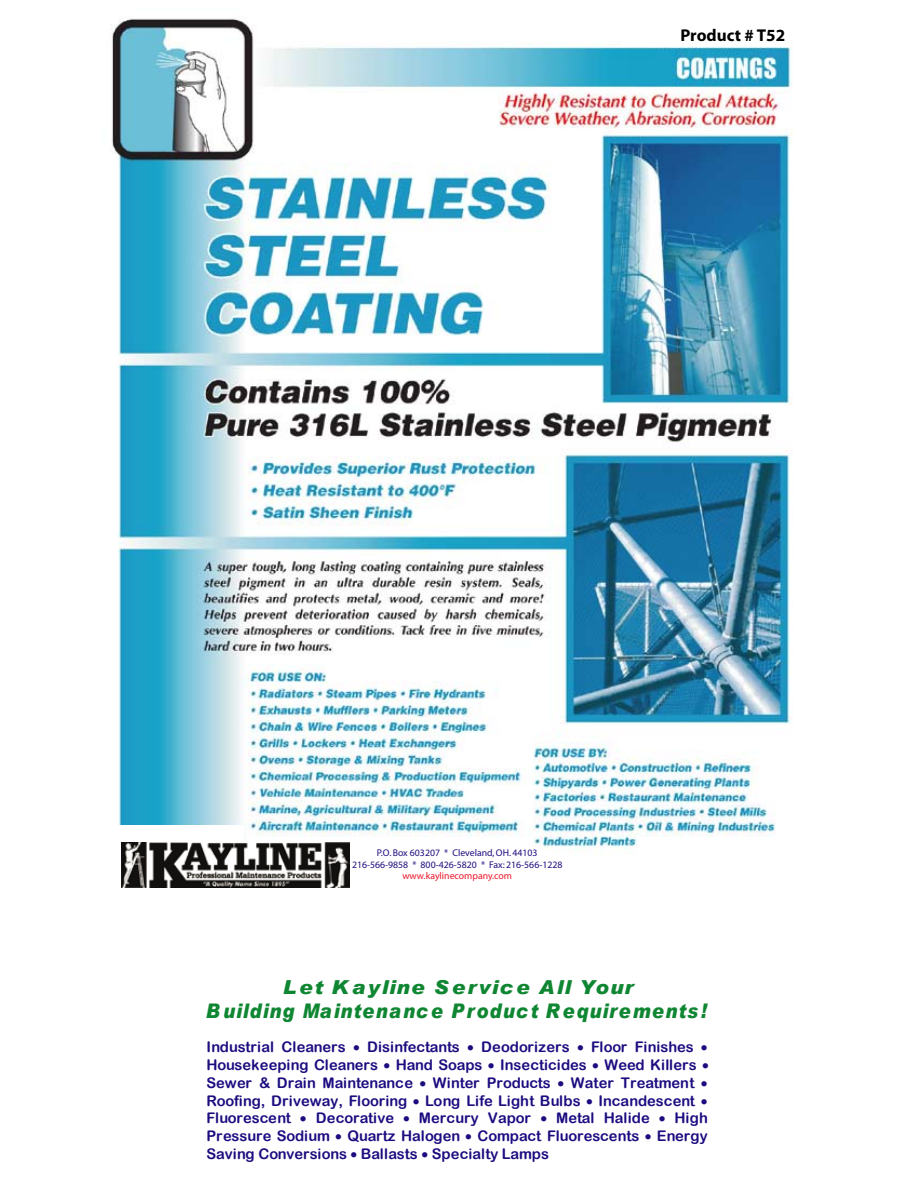
<style>
.page{position:relative;width:918px;height:1188px;background:#fff}
.page>*{position:absolute;margin:0;border:0;box-sizing:border-box;transform-origin:0 0}
.t1{font:italic 900 20.1px "Arial";letter-spacing:.055em;color:#0f8632;scale:.89 1}
.t2{font:italic 900 19.2px "Arial";letter-spacing:.075em;color:#0f8632;scale:1.05 1}
.t3{font:700 17.1px "Myriad";color:#000}
.t4{font:14.7px/17.7px "Arial Rounded MT Bold";letter-spacing:-.005em;color:#1b0c80;text-align:justify}
.t5{font:9.75px/11.7px "Myriad";color:#1f0f7f;text-align:center}
.t6{font:9.75px "Myriad";color:#ee1627}
</style>
<div class="page">
<img style="left:111px;top:18px;width:682px;height:835px">
<div style="left:622px;top:21px;width:169px;height:25px;background:#fff"></div>
<div style="left:116px;top:841px;width:410px;height:89px;background:#fff"></div>
<div style="left:115px;top:825px;width:129px;height:32px;background:#fff"></div>
<div style="left:514px;top:850px;width:38px;height:65px;background:#fff"></div>
<img style="left:121px;top:843px;width:229px;height:45px">
<p class="t3" style="left:681px;top:26px;width:106px">Product # T52</p>
<p class="t5" style="left:352px;top:847px;width:212px">P.O. Box 603207 * Cleveland, OH. 44103<br>216-566-9858 * 800-426-5820 * Fax: 216-566-1228</p>
<p class="t6" style="left:402px;top:871px;width:111px">www.kaylinecompany.com</p>
<h2 class="t2" style="left:283px;top:975px;width:335px">Let Kayline Service All Your</h2>
<h1 class="t1" style="left:206px;top:999px;width:564px">B uilding Maintenance Product Requirements!</h1>
<p class="t4" style="left:207px;top:1038px;width:504px">Industrial Cleaners • Disinfectants • Deodorizers • Floor Finishes • Housekeeping Cleaners • Hand Soaps • Insecticides • Weed Killers • Sewer &amp; Drain Maintenance • Winter Products • Water Treatment • Roofing, Driveway, Flooring • Long Life Light Bulbs • Incandescent • Fluorescent • Decorative • Mercury Vapor • Metal Halide • High Pressure Sodium • Quartz Halogen • Compact Fluorescents • Energy Saving Conversions • Ballasts • Specialty Lamps</p>
</div>
